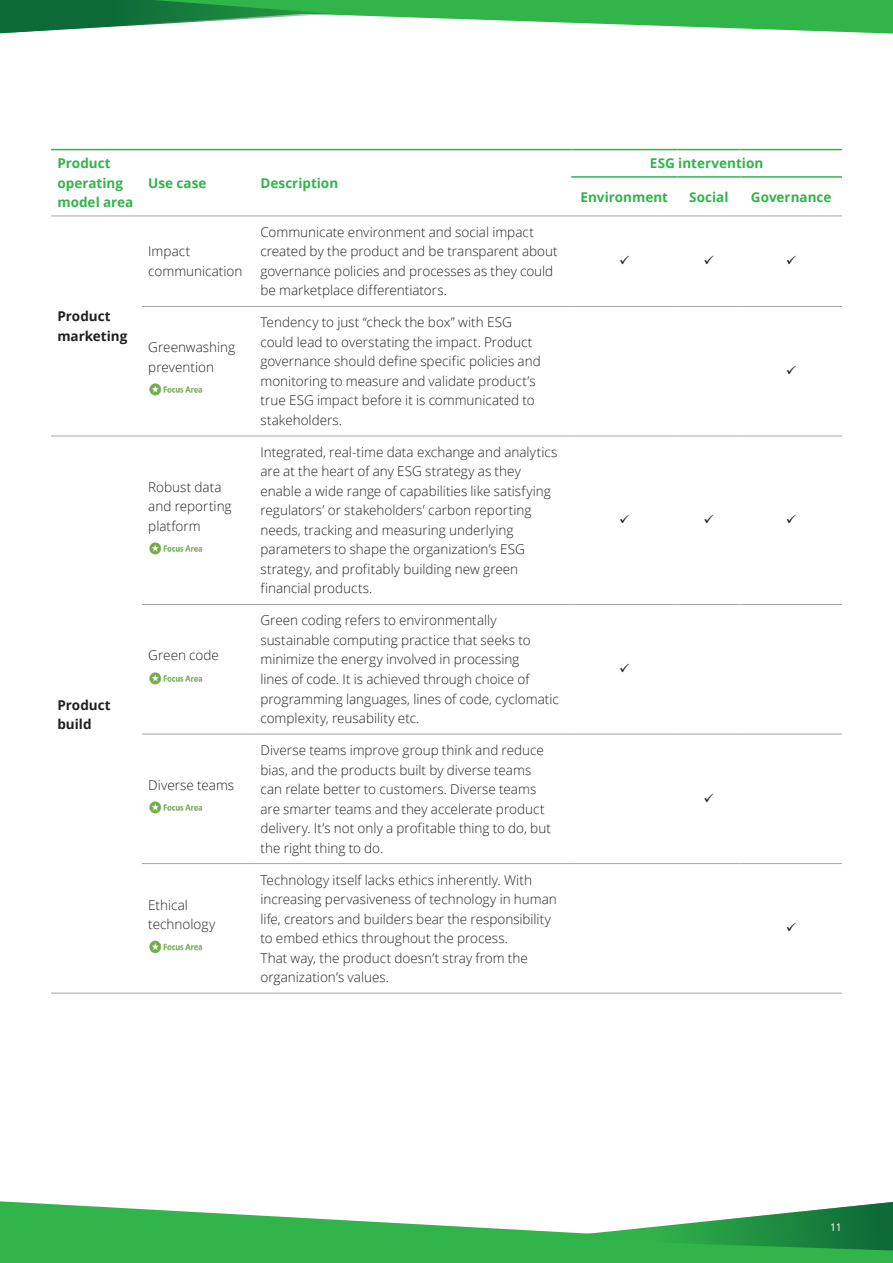
<style>
.page{position:relative;width:893px;height:1263px;background:#fff}
.page>*{position:absolute;margin:0;border:0;box-sizing:border-box;transform-origin:0 0}
.Body_copy__10_14pt{font:300 13.5px/19.5px "Open Sans";color:#231f20}
.Body_copy__10_14pt-2{font:700 13.5px/19.5px "Open Sans";color:#31b44a}
.Body_copy__10_14pt-3{font:700 13.5px/19.5px "Open Sans";color:#231f20}
.t1{font:10.5px "Open Sans";color:#fff}
</style>
<div class="page">
<svg style="left:0;top:1201px;width:893px;height:62px;fill:#31b44a"></svg>
<svg style="left:541px;top:1201px;width:352px;height:50px"></svg>
<svg style="left:0;top:0;width:893px;height:34px"></svg>
<hr style="left:51px;top:149px;width:91px;height:1px;background:#31b44a">
<hr style="left:142px;top:149px;width:112px;height:1px;background:#31b44a">
<hr style="left:254px;top:149px;width:317px;height:1px;background:#31b44a">
<hr style="left:571px;top:149px;width:106px;height:1px;background:#31b44a">
<hr style="left:677px;top:149px;width:63px;height:1px;background:#31b44a">
<hr style="left:740px;top:149px;width:102px;height:1px;background:#31b44a">
<hr style="left:571px;top:176px;width:106px;height:2px;background:#31b44a">
<hr style="left:677px;top:176px;width:63px;height:2px;background:#31b44a">
<hr style="left:740px;top:176px;width:102px;height:2px;background:#31b44a">
<hr style="left:142px;top:306px;width:112px;height:1px;background:#a3a7a9">
<hr style="left:254px;top:306px;width:317px;height:1px;background:#a3a7a9">
<hr style="left:571px;top:306px;width:106px;height:1px;background:#a3a7a9">
<hr style="left:677px;top:306px;width:63px;height:1px;background:#a3a7a9">
<hr style="left:740px;top:306px;width:102px;height:1px;background:#a3a7a9">
<hr style="left:51px;top:436px;width:91px;height:1px;background:#a3a7a9">
<hr style="left:142px;top:436px;width:112px;height:1px;background:#a3a7a9">
<hr style="left:254px;top:436px;width:317px;height:1px;background:#a3a7a9">
<hr style="left:571px;top:436px;width:106px;height:1px;background:#a3a7a9">
<hr style="left:677px;top:436px;width:63px;height:1px;background:#a3a7a9">
<hr style="left:740px;top:436px;width:102px;height:1px;background:#a3a7a9">
<hr style="left:142px;top:604px;width:112px;height:1px;background:#a3a7a9">
<hr style="left:254px;top:604px;width:317px;height:1px;background:#a3a7a9">
<hr style="left:571px;top:604px;width:106px;height:1px;background:#a3a7a9">
<hr style="left:677px;top:604px;width:63px;height:1px;background:#a3a7a9">
<hr style="left:740px;top:604px;width:102px;height:1px;background:#a3a7a9">
<hr style="left:142px;top:734px;width:112px;height:1px;background:#a3a7a9">
<hr style="left:254px;top:734px;width:317px;height:1px;background:#a3a7a9">
<hr style="left:571px;top:734px;width:106px;height:1px;background:#a3a7a9">
<hr style="left:677px;top:734px;width:63px;height:1px;background:#a3a7a9">
<hr style="left:740px;top:734px;width:102px;height:1px;background:#a3a7a9">
<hr style="left:142px;top:863px;width:112px;height:1px;background:#a3a7a9">
<hr style="left:254px;top:863px;width:317px;height:1px;background:#a3a7a9">
<hr style="left:571px;top:863px;width:106px;height:1px;background:#a3a7a9">
<hr style="left:677px;top:863px;width:63px;height:1px;background:#a3a7a9">
<hr style="left:740px;top:863px;width:102px;height:1px;background:#a3a7a9">
<hr style="left:51px;top:993px;width:91px;height:1px;background:#a3a7a9">
<hr style="left:142px;top:993px;width:112px;height:1px;background:#a3a7a9">
<hr style="left:254px;top:993px;width:317px;height:1px;background:#a3a7a9">
<hr style="left:571px;top:993px;width:106px;height:1px;background:#a3a7a9">
<hr style="left:677px;top:993px;width:63px;height:1px;background:#a3a7a9">
<hr style="left:740px;top:993px;width:102px;height:1px;background:#a3a7a9">
<hr style="left:51px;top:216px;width:91px;height:1px;background:#a3a7a9">
<hr style="left:142px;top:216px;width:112px;height:1px;background:#a3a7a9">
<hr style="left:254px;top:216px;width:317px;height:1px;background:#a3a7a9">
<hr style="left:571px;top:216px;width:106px;height:1px;background:#a3a7a9">
<hr style="left:677px;top:216px;width:63px;height:1px;background:#a3a7a9">
<hr style="left:740px;top:216px;width:102px;height:1px;background:#a3a7a9">
<img style="left:149px;top:383px;width:54px;height:13px">
<img style="left:149px;top:542px;width:54px;height:13px">
<img style="left:149px;top:672px;width:54px;height:13px">
<img style="left:149px;top:801px;width:54px;height:13px">
<img style="left:149px;top:940px;width:54px;height:14px">
<p class="Body_copy__10_14pt-2" style="left:57px;top:153px;width:78px">Product operating model area</p>
<p class="Body_copy__10_14pt-3" style="left:57px;top:306px;width:72px">Product marketing</p>
<p class="Body_copy__10_14pt-3" style="left:57px;top:695px;width:55px">Product build</p>
<p class="Body_copy__10_14pt-2" style="left:148px;top:173px;width:60px">Use case</p>
<p class="Body_copy__10_14pt-2" style="left:260px;top:173px;width:79px">Description</p>
<p class="Body_copy__10_14pt" style="left:148px;top:241px;width:96px">Impact communication</p>
<p class="Body_copy__10_14pt" style="left:148px;top:337px;width:88px">Greenwashing prevention</p>
<p class="Body_copy__10_14pt" style="left:148px;top:477px;width:85px">Robust data and reporting platform</p>
<p class="Body_copy__10_14pt" style="left:148px;top:645px;width:72px">Green code</p>
<p class="Body_copy__10_14pt" style="left:148px;top:775px;width:87px">Diverse teams</p>
<p class="Body_copy__10_14pt" style="left:148px;top:894px;width:69px">Ethical technology</p>
<p class="Body_copy__10_14pt" style="left:260px;top:222px;width:299px">Communicate environment and social impact created by the product and be transparent about governance policies and processes as they could be marketplace differentiators.</p>
<p class="Body_copy__10_14pt" style="left:260px;top:312px;width:282px">Tendency to just “check the box” with ESG could lead to overstating the impact. Product governance should define specific policies and monitoring to measure and validate product’s true ESG impact before it is communicated to stakeholders.</p>
<p class="Body_copy__10_14pt" style="left:260px;top:442px;width:298px">Integrated, real-time data exchange and analytics are at the heart of any ESG strategy as they enable a wide range of capabilities like satisfying regulators’ or stakeholders’ carbon reporting needs, tracking and measuring underlying parameters to shape the organization’s ESG strategy, and profitably building new green financial products.</p>
<p class="Body_copy__10_14pt" style="left:260px;top:610px;width:300px">Green coding refers to environmentally sustainable computing practice that seeks to minimize the energy involved in processing<br>lines of code. It is achieved through choice of programming languages, lines of code, cyclomatic complexity, reusability etc.</p>
<p class="Body_copy__10_14pt" style="left:260px;top:740px;width:292px">Diverse teams improve group think and reduce bias, and the products built by diverse teams can relate better to customers. Diverse teams are smarter teams and they accelerate product delivery. It’s not only a profitable thing to do, but the right thing to do.</p>
<p class="Body_copy__10_14pt" style="left:260px;top:869px;width:298px">Technology itself lacks ethics inherently. With increasing pervasiveness of technology in human life, creators and builders bear the responsibility to embed ethics throughout the process.<br>That way, the product doesn’t stray from the organization’s values.</p>
<p class="Body_copy__10_14pt-2" style="left:650px;top:153px;width:115px">ESG intervention</p>
<p class="Body_copy__10_14pt-2" style="left:581px;top:187px;width:89px">Environment</p>
<p class="Body_copy__10_14pt-2" style="left:689px;top:187px;width:41px">Social</p>
<p class="Body_copy__10_14pt-2" style="left:751px;top:187px;width:82px">Governance</p>
<p class="t1" style="left:830px;top:1220px;width:13px">11</p>
</div>
